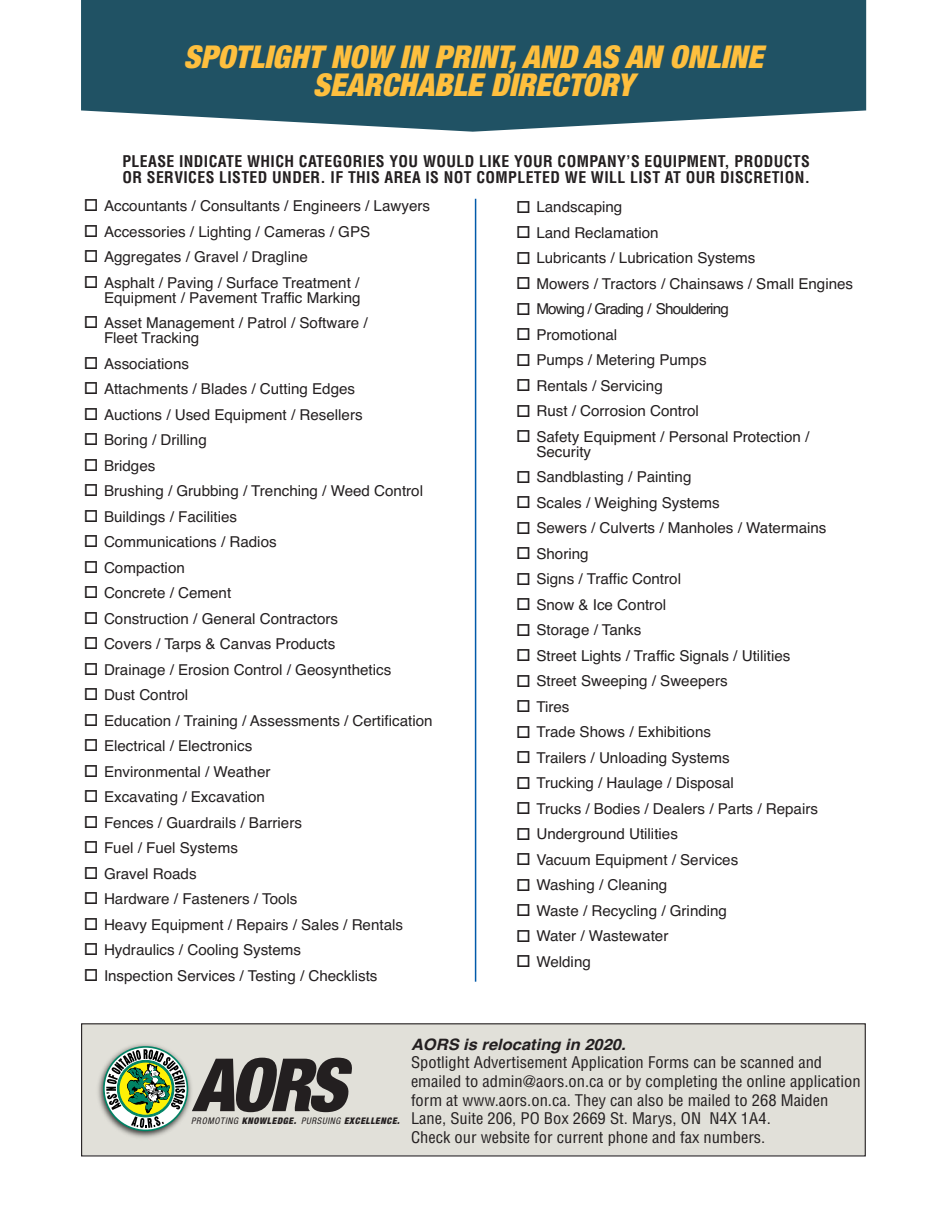
<style>
.page{position:relative;width:932px;height:1215px;background:#fff}
.page>*{position:absolute;margin:0;border:0;box-sizing:border-box;transform-origin:0 0}
.t1{font:italic 900 condensed 73.5px "Helvetica Neue";color:#231f20}
.t2{font:italic 900 condensed 31.5px/28.2px "Helvetica Neue";color:#febf3e;text-align:center}
.t3{font:700 condensed 15.75px/15.9px "Helvetica";letter-spacing:.025em;color:#231f20}
.t4{font:condensed 15.6px/18.8px "Helvetica LT Std";color:#231f20;scale:1.05 1}
.t5{font:italic 700 15.6px "Helvetica";color:#231f20;scale:1.05 1}
.t6{font:15px/15px "Helvetica";color:#231f20}
.t7{font:15px "Helvetica";letter-spacing:-.05em;color:#231f20}
.t8{font:italic 900 condensed 9.15px "Helvetica Neue";letter-spacing:.07em;color:#231f20}
.s1{font-weight:400}
</style>
<div class="page">
<svg style="left:81px;top:0;width:785px;height:132px;background:#326070"></svg>
<hr style="left:475px;top:199px;width:1px;height:783px;background:#015aaa">
<div style="left:82px;top:1024px;width:782px;height:131px;background:#e1e0d9"></div>
<div style="left:81px;top:1023px;width:784px;height:133px;border:1px solid #231f20"></div>
<img style="left:98px;top:1044px;width:94px;height:94px">
<div style="left:103px;top:1046px;width:85px;height:85px;border:2px solid #008465;border-radius:50%"></div>
<svg style="left:106px;top:1049px;width:79px;height:79px;background:#89a278"></svg>
<h2 class="t2" style="left:183px;top:45px;width:581px">SPOTLIGHT NOW IN PRINT, AND AS AN ONLINE<br>SEARCHABLE DIRECTORY</h2>
<p class="t3" style="left:122px;top:154px;width:689px">PLEASE INDICATE WHICH CATEGORIES YOU WOULD LIKE YOUR COMPANY’S EQUIPMENT, PRODUCTS<br>OR SERVICES LISTED UNDER. IF THIS AREA IS NOT COMPLETED WE WILL LIST AT OUR DISCRETION.</p>
<p class="t6" style="left:84px;top:199px;width:348px">□ Accountants / Consultants / Engineers / Lawyers</p>
<p class="t6" style="left:84px;top:224px;width:288px">□ Accessories / Lighting / Cameras / GPS</p>
<p class="t6" style="left:84px;top:250px;width:226px">□ Aggregates / Gravel / Dragline</p>
<p class="t6" style="left:84px;top:275px;width:278px;text-align:right">□ Asphalt / Paving / Surface Treatment /<br>Equipment / Pavement Traffic Marking</p>
<p class="t6" style="left:104px;top:316px;width:265px;text-indent:-20px">□ Asset Management / Patrol / Software /<br>Fleet Tracking</p>
<p class="t6" style="left:84px;top:356px;width:107px">□ Associations</p>
<p class="t6" style="left:84px;top:382px;width:273px">□ Attachments / Blades / Cutting Edges</p>
<p class="t6" style="left:84px;top:407px;width:280px">□ Auctions / Used Equipment / Resellers</p>
<p class="t6" style="left:84px;top:433px;width:124px">□ Boring / Drilling</p>
<p class="t6" style="left:84px;top:458px;width:73px">□ Bridges</p>
<p class="t6" style="left:84px;top:484px;width:341px">□ Brushing / Grubbing / Trenching / Weed Control</p>
<p class="t6" style="left:84px;top:509px;width:155px">□ Buildings / Facilities</p>
<p class="t6" style="left:84px;top:535px;width:194px">□ Communications / Radios</p>
<p class="t6" style="left:84px;top:560px;width:103px">□ Compaction</p>
<p class="t6" style="left:84px;top:586px;width:149px">□ Concrete / Cement</p>
<p class="t6" style="left:84px;top:611px;width:256px">□ Construction / General Contractors</p>
<p class="t6" style="left:84px;top:637px;width:253px">□ Covers / Tarps &amp; Canvas Products</p>
<p class="t6" style="left:84px;top:662px;width:309px">□ Drainage / Erosion Control / Geosynthetics</p>
<p class="t6" style="left:84px;top:688px;width:106px">□ Dust Control</p>
<p class="t6" style="left:84px;top:713px;width:350px">□ Education / Training / Assessments / Certification</p>
<p class="t6" style="left:84px;top:739px;width:170px">□ Electrical / Electronics</p>
<p class="t6" style="left:84px;top:764px;width:188px">□ Environmental / Weather</p>
<p class="t6" style="left:84px;top:790px;width:183px">□ Excavating / Excavation</p>
<p class="t6" style="left:84px;top:815px;width:220px">□ Fences / Guardrails / Barriers</p>
<p class="t6" style="left:84px;top:841px;width:156px">□ Fuel / Fuel Systems</p>
<p class="t6" style="left:84px;top:866px;width:114px">□ Gravel Roads</p>
<p class="t6" style="left:84px;top:892px;width:215px">□ Hardware / Fasteners / Tools</p>
<p class="t6" style="left:84px;top:917px;width:321px">□ Heavy Equipment / Repairs / Sales / Rentals</p>
<p class="t6" style="left:84px;top:943px;width:219px">□ Hydraulics / Cooling Systems</p>
<p class="t6" style="left:84px;top:968px;width:295px">□ Inspection Services / Testing / Checklists</p>
<p class="t6" style="left:516px;top:200px;width:108px">□ Landscaping</p>
<p class="t6" style="left:516px;top:225px;width:144px">□ Land Reclamation</p>
<p class="t6" style="left:516px;top:251px;width:241px">□ Lubricants / Lubrication Systems</p>
<p class="t6" style="left:516px;top:276px;width:338px">□ Mowers / Tractors / Chainsaws / Small Engines</p>
<p class="t7" style="left:516px;top:300px;width:214px">□ Mowing / Grading / Shouldering</p>
<p class="t6" style="left:516px;top:327px;width:103px">□ Promotional</p>
<p class="t6" style="left:516px;top:353px;width:192px">□ Pumps / Metering Pumps</p>
<p class="t6" style="left:516px;top:378px;width:148px">□ Rentals / Servicing</p>
<p class="t6" style="left:516px;top:404px;width:184px">□ Rust / Corrosion Control</p>
<p class="t6" style="left:536px;top:429px;width:274px;text-indent:-20px">□ Safety Equipment / Personal Protection /<br>Security</p>
<p class="t6" style="left:516px;top:470px;width:177px">□ Sandblasting / Painting</p>
<p class="t6" style="left:516px;top:495px;width:205px">□ Scales / Weighing Systems</p>
<p class="t6" style="left:516px;top:521px;width:312px">□ Sewers / Culverts / Manholes / Watermains</p>
<p class="t6" style="left:516px;top:546px;width:74px">□ Shoring</p>
<p class="t6" style="left:516px;top:572px;width:166px">□ Signs / Traffic Control</p>
<p class="t6" style="left:516px;top:597px;width:151px">□ Snow &amp; Ice Control</p>
<p class="t6" style="left:516px;top:623px;width:127px">□ Storage / Tanks</p>
<p class="t6" style="left:516px;top:648px;width:276px">□ Street Lights / Traffic Signals / Utilities</p>
<p class="t6" style="left:516px;top:674px;width:213px">□ Street Sweeping / Sweepers</p>
<p class="t6" style="left:516px;top:699px;width:55px">□ Tires</p>
<p class="t6" style="left:516px;top:725px;width:196px">□ Trade Shows / Exhibitions</p>
<p class="t6" style="left:516px;top:750px;width:215px">□ Trailers / Unloading Systems</p>
<p class="t6" style="left:516px;top:776px;width:219px">□ Trucking / Haulage / Disposal</p>
<p class="t6" style="left:516px;top:801px;width:303px">□ Trucks / Bodies / Dealers / Parts / Repairs</p>
<p class="t6" style="left:516px;top:827px;width:163px">□ Underground Utilities</p>
<p class="t6" style="left:516px;top:852px;width:224px">□ Vacuum Equipment / Services</p>
<p class="t6" style="left:516px;top:878px;width:153px">□ Washing / Cleaning</p>
<p class="t6" style="left:516px;top:903px;width:212px">□ Waste / Recycling / Grinding</p>
<p class="t6" style="left:516px;top:929px;width:154px">□ Water / Wastewater</p>
<p class="t6" style="left:516px;top:954px;width:76px">□ Welding</p>
<h1 class="t1" style="left:193px;top:1059px;width:155px">AORS</h1>
<p class="t8" style="left:191px;top:1117px;width:210px"><span class="s1">PROMOTING</span> KNOWLEDGE. <span class="s1">PURSUING</span> EXCELLENCE.</p>
<p class="t5" style="left:411px;top:1035px;width:206px">AORS is relocating in 2020.</p>
<p class="t4" style="left:411px;top:1054px;width:429px">Spotlight Advertisement Application Forms can be scanned and emailed to admin@aors.on.ca or by completing the online application form at www.aors.on.ca. They can also be mailed to 268 Maiden Lane, Suite 206, PO Box 2669 St. Marys, ON N4X 1A4.<br>Check our website for current phone and fax numbers.</p>
</div>
